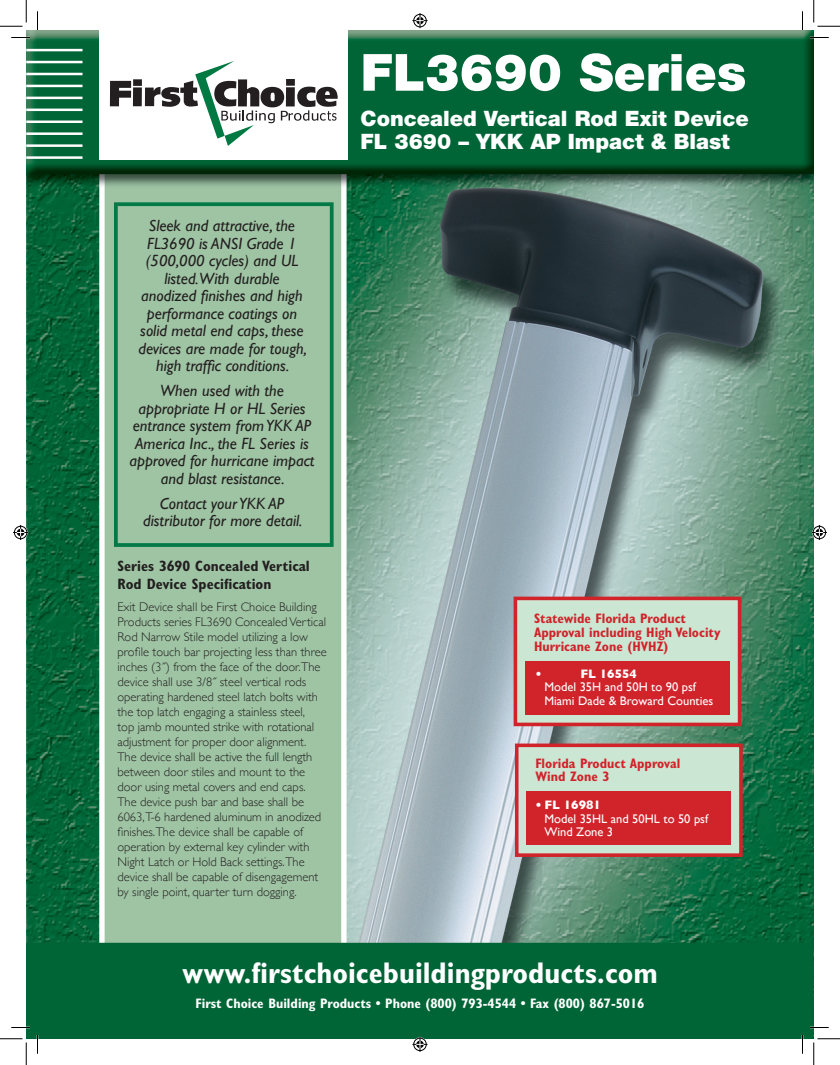
<style>
.page{position:relative;width:840px;height:1065px;background:#fff}
.page>*{position:absolute;margin:0;border:0;box-sizing:border-box;transform-origin:0 0}
.t1{font:900 51.25px "Helvetica Neue";color:#fff}
.t2{font:700 condensed 30px "Gill Sans";color:#fff}
.t3{font:900 21.25px "Helvetica Neue";color:#fff}
.t4{font:italic 16.25px/17.5px "Gill Sans";color:#231f20;text-align:center}
.t5{font:700 condensed 15px "Gill Sans";color:#231f20}
.t6{font:700 condensed 13.75px/13.8px "Gill Sans";color:#d1232a}
.t7{font:700 condensed 13.75px "Gill Sans";color:#fff}
.t8{font:300 12.5px/15px "Gill Sans";color:#231f20}
.t9{font:12.5px "Gill Sans";color:#fff}
.t10{font:700 12.5px "Gill Sans";color:#fff}
</style>
<div class="page">
<img style="left:26px;top:30px;width:788px;height:1009px">
<div style="left:100px;top:30px;width:248px;height:130px;background:#fff"></div>
<div style="left:114px;top:202px;width:220px;height:345px;border:4px solid #017a47"></div>
<svg style="left:110px;top:61px;width:228px;height:85px"></svg>
<hr style="left:26px;top:49px;width:56px;height:2px;background:#fff">
<hr style="left:26px;top:61px;width:56px;height:2px;background:#fff">
<hr style="left:26px;top:73px;width:56px;height:2px;background:#fff">
<hr style="left:26px;top:85px;width:56px;height:2px;background:#fff">
<hr style="left:26px;top:97px;width:56px;height:2px;background:#fff">
<hr style="left:26px;top:109px;width:56px;height:2px;background:#fff">
<hr style="left:26px;top:121px;width:56px;height:2px;background:#fff">
<hr style="left:26px;top:132px;width:56px;height:3px;background:#fff">
<hr style="left:26px;top:144px;width:56px;height:3px;background:#fff">
<hr style="left:26px;top:156px;width:56px;height:3px;background:#fff">
<div style="left:514px;top:597px;width:227px;height:129px;background:#cbe6d3;border:4px solid #d1232a"></div>
<div style="left:515px;top:744px;width:228px;height:113px;background:#cbe6d3;border:4px solid #d1232a"></div>
<div style="left:525px;top:661px;width:204px;height:53px;background:#d1232a"></div>
<div style="left:527px;top:791px;width:204px;height:54px;background:#d1232a"></div>
<svg style="left:11px;top:37px;width:19px;height:1px"></svg>
<svg style="left:810px;top:37px;width:19px;height:1px"></svg>
<svg style="left:11px;top:1027px;width:19px;height:1px"></svg>
<svg style="left:810px;top:1027px;width:19px;height:1px"></svg>
<svg style="left:37px;top:11px;width:1px;height:19px"></svg>
<svg style="left:37px;top:1035px;width:1px;height:19px"></svg>
<svg style="left:802px;top:11px;width:1px;height:19px"></svg>
<svg style="left:802px;top:1035px;width:1px;height:19px"></svg>
<svg style="left:0;top:0;width:27px;height:27px"></svg>
<svg style="left:0;top:1039px;width:27px;height:26px"></svg>
<svg style="left:814px;top:0;width:26px;height:27px"></svg>
<svg style="left:814px;top:1039px;width:26px;height:26px"></svg>
<svg style="left:412px;top:13px;width:16px;height:15px"></svg>
<svg style="left:412px;top:1037px;width:16px;height:15px"></svg>
<svg style="left:13px;top:525px;width:15px;height:15px"></svg>
<svg style="left:812px;top:525px;width:15px;height:15px"></svg>
<p class="t4" style="left:149px;top:217px;width:148px">Sleek and attractive, the</p>
<p class="t4" style="left:147px;top:235px;width:151px">FL3690 is ANSI Grade 1</p>
<p class="t4" style="left:146px;top:252px;width:154px">(500,000 cycles) and UL</p>
<p class="t4" style="left:164px;top:270px;width:117px">listed.With durable</p>
<p class="t4" style="left:141px;top:287px;width:163px">anodized finishes and high</p>
<p class="t4" style="left:147px;top:305px;width:152px">performance coatings on</p>
<p class="t4" style="left:140px;top:322px;width:165px">solid metal end caps, these</p>
<p class="t4" style="left:138px;top:340px;width:170px">devices are made for tough,</p>
<p class="t4" style="left:156px;top:357px;width:135px">high traffic conditions.</p>
<p class="t4" style="left:160px;top:382px;width:125px">When used with the</p>
<p class="t4" style="left:129px;top:400px;width:187px">appropriate H or HL Series entrance system from YKK AP<br>America Inc., the FL Series is approved for hurricane impact and blast resistance.</p>
<p class="t4" style="left:160px;top:495px;width:126px">Contact your YKK AP</p>
<p class="t4" style="left:143px;top:512px;width:161px">distributor for more detail.</p>
<p class="t5" style="left:117px;top:557px;width:194px">Series 3690 Concealed Vertical</p>
<p class="t5" style="left:117px;top:575px;width:155px">Rod Device Specification</p>
<p class="t8" style="left:117px;top:599px;width:211px">Exit Device shall be First Choice Building Products series FL3690 Concealed Vertical Rod Narrow Stile model utilizing a low profile touch bar projecting less than three inches (3˝) from the face of the door.The device shall use 3/8˝ steel vertical rods operating hardened steel latch bolts with the top latch engaging a stainless steel,</p>
<p class="t8" style="left:117px;top:719px;width:198px">top jamb mounted strike with rotational adjustment for proper door alignment.</p>
<p class="t8" style="left:117px;top:749px;width:197px">The device shall be active the full length between door stiles and mount to the door using metal covers and end caps.</p>
<p class="t8" style="left:117px;top:794px;width:205px">The device push bar and base shall be<br>6063,T-6 hardened aluminum in anodized finishes.The device shall be capable of</p>
<p class="t8" style="left:117px;top:839px;width:202px">operation by external key cylinder with Night Latch or Hold Back settings.The device shall be capable of disengagement by single point, quarter turn dogging.</p>
<p class="t1" style="left:361px;top:42px;width:387px">FL3690 Series</p>
<p class="t3" style="left:361px;top:105px;width:390px">Concealed Vertical Rod Exit Device</p>
<p class="t3" style="left:361px;top:129px;width:371px">FL 3690 – YKK AP Impact &amp; Blast</p>
<p class="t6" style="left:534px;top:612px;width:153px">Statewide Florida Product</p>
<p class="t6" style="left:534px;top:626px;width:188px">Approval including High Velocity<br>Hurricane Zone (HVHZ)</p>
<p class="t10" style="left:535px;top:663px;width:8px">•</p>
<p class="t10" style="left:580px;top:663px;width:58px">FL 16554</p>
<p class="t9" style="left:544px;top:680px;width:153px">Model 35H and 50H to 90 psf</p>
<p class="t9" style="left:544px;top:693px;width:170px">Miami Dade &amp; Broward Counties</p>
<p class="t6" style="left:535px;top:756px;width:146px">Florida Product Approval</p>
<p class="t6" style="left:535px;top:770px;width:76px">Wind Zone 3</p>
<p class="t10" style="left:535px;top:795px;width:67px">• FL 16981</p>
<p class="t9" style="left:544px;top:811px;width:165px">Model 35HL and 50HL to 50 psf</p>
<p class="t9" style="left:544px;top:825px;width:70px">Wind Zone 3</p>
<p class="t2" style="left:182px;top:955px;width:477px">www.firstchoicebuildingproducts.com</p>
<p class="t7" style="left:196px;top:995px;width:450px">First Choice Building Products • Phone (800) 793-4544 • Fax (800) 867-5016</p>
</div>
